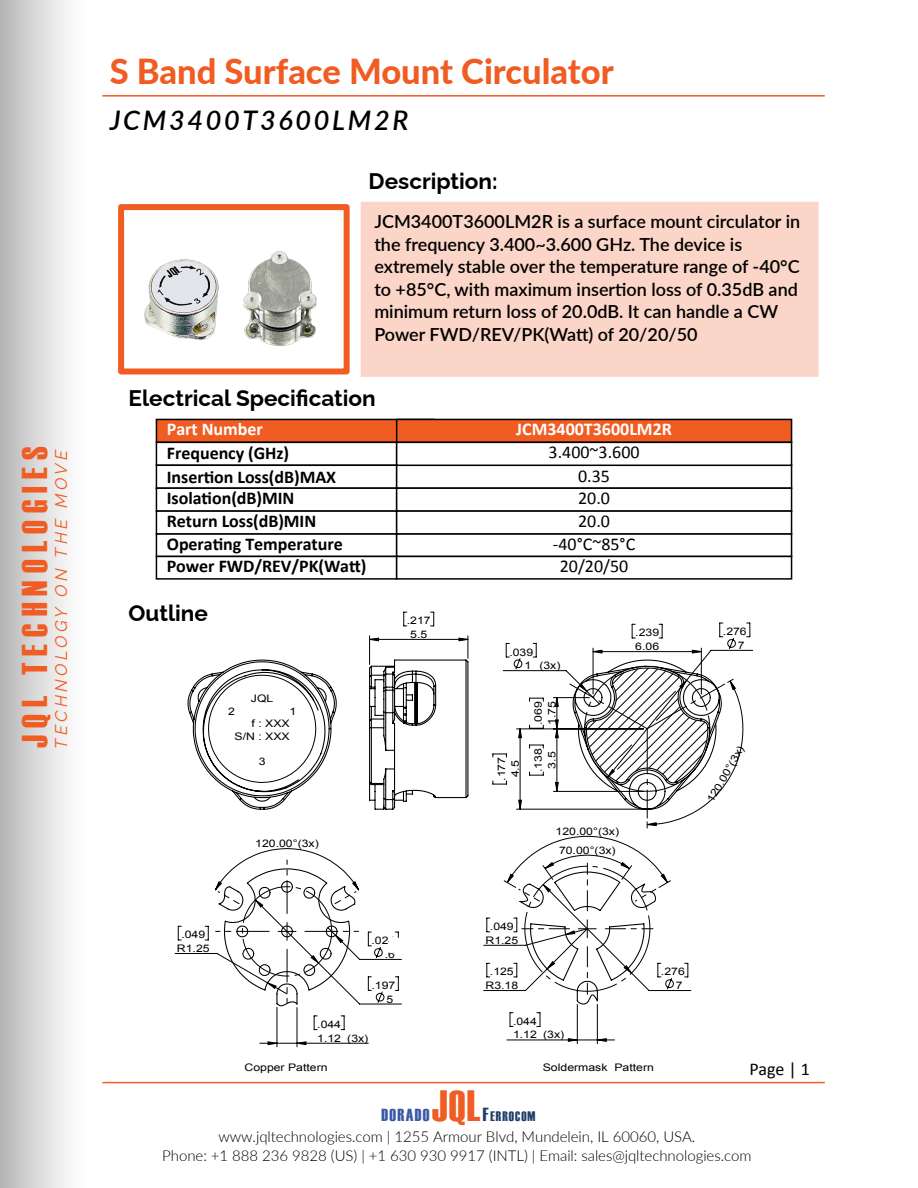
<style>
.page{position:relative;width:918px;height:1188px;background:#fff}
.page>*{position:absolute;margin:0;border:0;box-sizing:border-box;transform-origin:0 0}
.t1{font:43.65px "Haettenschweiler";color:#f05d24}
.t2{font:35.85px "Haettenschweiler";letter-spacing:.2em;color:#f05c22}
.t3{font:800 34.5px "Lato";color:#f05c22}
.t4{font:italic 600 27px "Lato";letter-spacing:.1em;color:#000}
.t5{font:100 22.5px "Raleway";color:#000}
.t6{font:600 18px/22.5px "Lato";color:#000}
.t7{font:700 18px "Calibri";letter-spacing:-.005em;color:#000}
.t8{font:18px/22.6px "Calibri";color:#000;text-align:justify}
.t9{font:700 18px "Calibri";color:#fff}
.t10{font:17.4px "Haettenschweiler";letter-spacing:.075em;color:#3a58a6}
.t11{font:italic 17.1px "Raleway";letter-spacing:.2em;color:#f05c22}
.t12{font:300 15px "Lato";letter-spacing:-.005em;color:#000}
.t13{font:13.8px "Haettenschweiler";letter-spacing:.075em;color:#203c68}
.t14{font:10.35px/13.6px "Arial";color:#000;text-align:center;scale:1.18 1}
.s1{font-size:18.9px}
</style>
<div class="page">
<div style="left:0;top:0;width:87px;height:1188px;background:linear-gradient(to right,#b7b7b7,#fff)"></div>
<hr style="left:102px;top:95px;width:723px;height:2px;background:#f05c22">
<hr style="left:102px;top:1082px;width:723px;height:1px;background:#f05c22">
<hr style="left:277px;top:1007px;width:1px;height:40px;background:#000">
<hr style="left:297px;top:1008px;width:1px;height:39px;background:#000">
<hr style="left:297px;top:1043px;width:71px;height:1px;background:#000">
<hr style="left:577px;top:1004px;width:1px;height:40px;background:#000">
<hr style="left:597px;top:1004px;width:1px;height:40px;background:#000">
<hr style="left:507px;top:1040px;width:70px;height:1px;background:#000">
<svg style="left:260px;top:1041px;width:47px;height:5px"></svg>
<svg style="left:568px;top:1038px;width:46px;height:4px"></svg>
<svg style="left:187px;top:611px;width:565px;height:218px"></svg>
<div style="left:361px;top:202px;width:458px;height:175px;background:#fbd6c8"></div>
<div style="left:118px;top:204px;width:232px;height:170px;border:6px solid #f05c22"></div>
<img style="left:243px;top:252px;width:73px;height:93px">
<img style="left:144px;top:259px;width:75px;height:80px">
<div style="left:156px;top:419px;width:279px;height:24px;background:#f05c22;border:2px solid #000"></div>
<div style="left:396px;top:419px;width:396px;height:24px;background:#f05c22;border:2px solid #000"></div>
<div style="left:156px;top:442px;width:241px;height:24px;background:#fff;border:2px solid #000"></div>
<div style="left:156px;top:465px;width:241px;height:24px;background:#fff;border:2px solid #000"></div>
<div style="left:396px;top:465px;width:396px;height:24px;background:#fff"></div>
<div style="left:156px;top:487px;width:241px;height:25px;background:#fff;border:2px solid #000"></div>
<div style="left:396px;top:487px;width:396px;height:25px;background:#fff;border:2px solid #000"></div>
<div style="left:156px;top:510px;width:241px;height:25px;background:#fff;border:2px solid #000"></div>
<div style="left:396px;top:510px;width:396px;height:25px;background:#fff;border:2px solid #000"></div>
<div style="left:156px;top:533px;width:241px;height:24px;background:#fff;border:2px solid #000"></div>
<div style="left:396px;top:533px;width:396px;height:24px;background:#fff;border:2px solid #000"></div>
<div style="left:156px;top:556px;width:241px;height:24px;background:#fff;border:2px solid #000"></div>
<div style="left:396px;top:556px;width:396px;height:24px;background:#fff;border:2px solid #000"></div>
<div style="left:396px;top:442px;width:396px;height:24px;background:#fff;border:2px solid #000"></div>
<svg style="left:174px;top:836px;width:500px;height:194px"></svg>
<h2 class="t2" style="left:10px;top:748px;width:303px;rotate:-90deg">JQL TECHNOLOGIES</h2>
<p class="t11" style="left:47px;top:749px;width:300px;rotate:-90deg">TECHNOLOGY ON THE MOVE</p>
<h3 class="t3" style="left:110px;top:46px;width:506px">S Band Surface Mount Circulator</h3>
<h3 class="t4" style="left:110px;top:101px;width:300px">JCM3400T3600LM2R</h3>
<p class="t5" style="left:369px;top:163px;width:131px">Description:</p>
<p class="t6" style="left:374px;top:210px;width:427px">JCM3400T3600LM2R is a surface mount circulator in the frequency 3.400~3.600 GHz. The device is extremely stable over the temperature range of -40°C to +85°C, with maximum insertion loss of 0.35dB and minimum return loss of 20.0dB. It can handle a CW Power FWD/REV/PK(Watt) of 20/20/50</p>
<p class="t5" style="left:129px;top:380px;width:249px">Electrical Specification</p>
<p class="t9" style="left:167px;top:416px;width:97px">Part Number</p>
<p class="t7" style="left:167px;top:440px;width:124px">Frequency (GHz)</p>
<p class="t9" style="left:516px;top:417px;width:157px">JCM3400T3600LM2R</p>
<p class="t8" style="left:549px;top:441px;width:93px">3.400~3.600</p>
<p class="t7" style="left:167px;top:464px;width:171px">Insertion Loss(dB)MAX</p>
<p class="t8" style="left:578px;top:464px;width:33px">0.35<br>20.0<br>20.0</p>
<p class="t7" style="left:167px;top:486px;width:129px">Isolation(dB)MIN</p>
<p class="t7" style="left:167px;top:508px;width:151px">Return Loss(dB)MIN</p>
<p class="t7" style="left:167px;top:531px;width:177px">Operating Temperature</p>
<p class="t8" style="left:553px;top:532px;width:84px;text-align:center">-40°C~85°C<br>20/20/50</p>
<p class="t7" style="left:167px;top:554px;width:201px">Power FWD/REV/PK(Watt)</p>
<p class="t5" style="left:129px;top:595px;width:81px">Outline</p>
<p class="t14" style="left:407px;top:614px;width:22px">.217<br>5.5</p>
<p class="t14" style="left:524px;top:645px;width:32px;text-align:left;text-indent:-15px">.039<br>1 (3x)</p>
<p class="t14" style="left:635px;top:626px;width:22px;text-align:left">.239<br>6.06</p>
<p class="t14" style="left:723px;top:625px;width:22px;text-align:right">.276<br>7</p>
<p class="t14" style="left:251px;top:692px;width:21px">JQL</p>
<p class="t14" style="left:228px;top:704px;width:7px">2</p>
<p class="t14" style="left:290px;top:704px;width:7px">1</p>
<p class="t14" style="left:252px;top:717px;width:34px">f : XXX</p>
<p class="t14" style="left:235px;top:729px;width:48px">S/N : XXX</p>
<p class="t14" style="left:259px;top:754px;width:7px">3</p>
<p class="t14" style="left:255px;top:837px;width:55px">120.00°(3x)</p>
<p class="t14" style="left:495px;top:781px;width:22px;rotate:-90deg">.177<br>4.5</p>
<p class="t14" style="left:532px;top:725px;width:22px;text-align:left;rotate:-90deg">.069<br>1.75</p>
<p class="t14" style="left:532px;top:772px;width:22px;rotate:-90deg">.138<br>3.5</p>
<p class="t14" style="left:704px;top:798px;width:55px;rotate:-60deg">120.00°(3x)</p>
<p class="t14" style="left:556px;top:824px;width:55px">120.00°(3x)</p>
<p class="t14" style="left:559px;top:843px;width:50px">70.00°(3x)</p>
<p class="t14" style="left:177px;top:928px;width:29px">.049<br>R1.25</p>
<p class="t14" style="left:371px;top:934px;width:22px;text-align:right">.024 .6</p>
<p class="t14" style="left:371px;top:979px;width:22px;text-align:right">.197<br>5</p>
<p class="t14" style="left:317px;top:1018px;width:45px;text-align:left">.044<br>1.12 (3x)</p>
<p class="t14" style="left:486px;top:920px;width:29px">.049<br>R1.25</p>
<p class="t14" style="left:486px;top:965px;width:29px">.125<br>R3.18</p>
<p class="t14" style="left:513px;top:1015px;width:45px;text-align:left">.044<br>1.12 (3x)</p>
<p class="t14" style="left:244px;top:1061px;width:72px">Copper Pattern</p>
<p class="t14" style="left:543px;top:1061px;width:96px">Soldermask Pattern</p>
<p class="t14" style="left:661px;top:965px;width:22px;text-align:right">.276<br>7</p>
<p class="t8" style="left:749px;top:1057px;width:62px">Page | 1</p>
<h1 class="t1" style="left:432px;top:1076px;width:50px">JQL</h1>
<p class="t13" style="left:483px;top:1107px;width:54px"><span class="s1">F</span>ERROCOM</p>
<p class="t12" style="left:162px;top:1145px;width:591px">Phone: +1 888 236 9828 (US) | +1 630 930 9917 (INTL) | Email: sales@jqltechnologies.com</p>
<p class="t10" style="left:381px;top:1104px;width:49px">DORADO</p>
<p class="t12" style="left:218px;top:1126px;width:479px">www.jqltechnologies.com | 1255 Armour Blvd, Mundelein, IL 60060, USA.</p>
</div>
